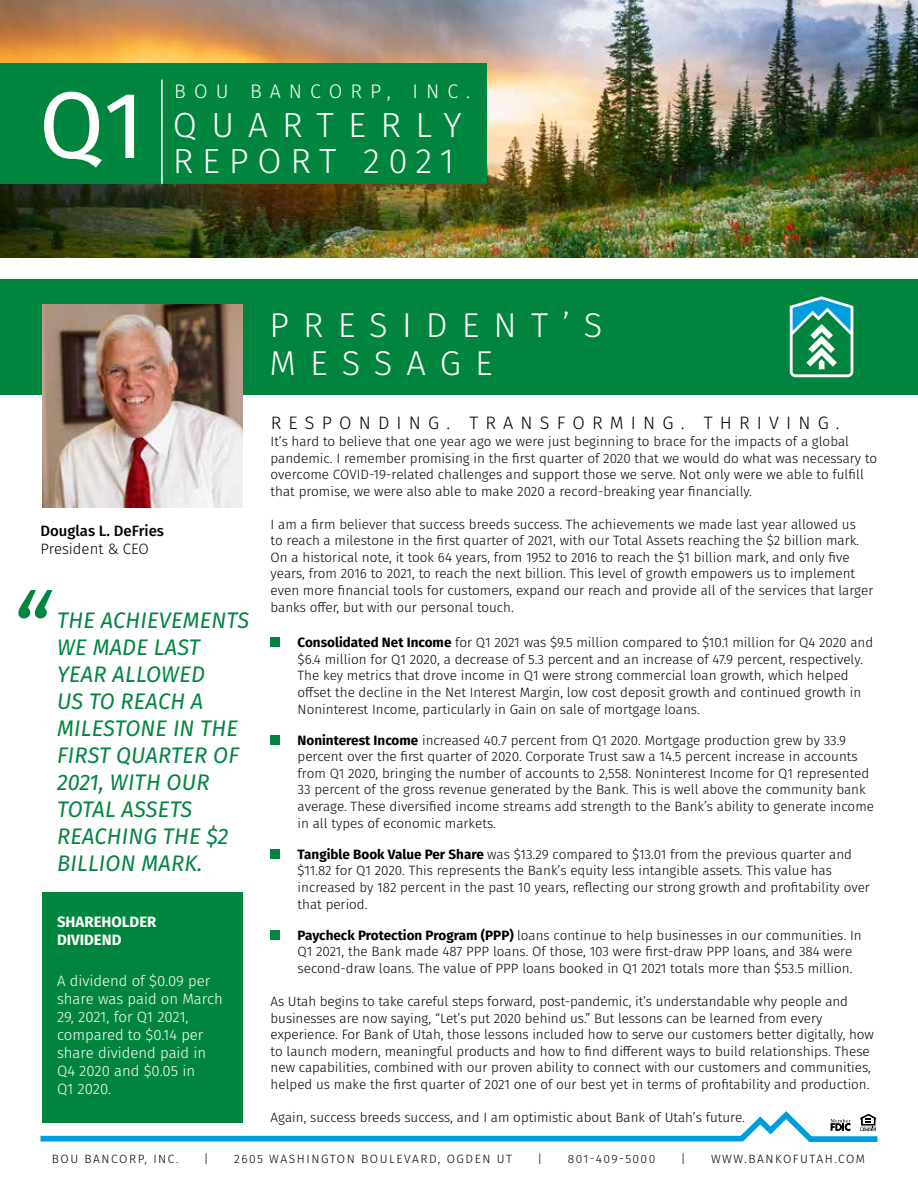
<style>
.page{position:relative;width:918px;height:1188px;background:#fff}
.page>*{position:absolute;margin:0;border:0;box-sizing:border-box;transform-origin:0 0}
.t1{font:94.5px "Fira Sans";color:#fff}
.t2{font:300 34.95px/36.2px "Fira Sans";letter-spacing:.285em;color:#fff}
.t3{font:300 34.5px/37.5px "Fira Sans";letter-spacing:.41em;color:#fff}
.t4{font:italic 22.5px/27px "Fira Sans";letter-spacing:.01em;color:#00853f}
.t5{font:300 19.65px "Fira Sans";letter-spacing:.41em;color:#fff}
.t6{font:300 18px "Fira Sans";letter-spacing:.4em;color:#000}
.t7{font:300 15px/18px "Fira Sans";color:#fff}
.t8{font:700 15px/18px "Fira Sans";color:#fff}
.t9{font:500 15px "Fira Sans";color:#000}
.t10{font:300 15px "Fira Sans";color:#000}
.t11{font:300 13.5px/16.6px "Fira Sans";color:#000}
.t12{font:300 12px "Fira Sans";letter-spacing:.13em;color:#000}
.s1{font-weight:700}
</style>
<div class="page">
<img style="left:0;top:0;width:918px;height:257px">
<div style="left:0;top:63px;width:487px;height:121px;background:#00853f"></div>
<hr style="left:161px;top:80px;width:2px;height:104px;background:#fff">
<svg style="left:40px;top:1111px;width:838px;height:31px"></svg>
<div style="left:271px;top:638px;width:9px;height:9px;background:#00853f"></div>
<div style="left:271px;top:735px;width:9px;height:10px;background:#00853f"></div>
<div style="left:271px;top:849px;width:9px;height:10px;background:#00853f"></div>
<div style="left:271px;top:930px;width:9px;height:10px;background:#00853f"></div>
<div style="left:0;top:279px;width:918px;height:115px;background:#00853f"></div>
<img style="left:42px;top:305px;width:201px;height:202px">
<svg style="left:18px;top:590px;width:34px;height:28px"></svg>
<div style="left:42px;top:892px;width:201px;height:230px;background:#00853f"></div>
<svg style="left:790px;top:296px;width:63px;height:81px"></svg>
<h1 class="t1" style="left:39px;top:54px;width:107px">Q1</h1>
<h3 class="t5" style="left:174px;top:77px;width:297px">BOU BANCORP, INC.</h3>
<h2 class="t2" style="left:173px;top:107px;width:290px">QUARTERLY<br>REPORT 2021</h2>
<h3 class="t3" style="left:270px;top:306px;width:335px">PRESIDENT’S<br>MESSAGE</h3>
<p class="t9" style="left:40px;top:519px;width:125px">Douglas L. DeFries</p>
<p class="t10" style="left:40px;top:538px;width:110px">President &amp; CEO</p>
<h3 class="t4" style="left:57px;top:606px;width:194px">THE ACHIEVEMENTS<br>WE MADE LAST<br>YEAR ALLOWED<br>US TO REACH A<br>MILESTONE IN THE<br>FIRST QUARTER OF<br>2021, WITH OUR<br>TOTAL ASSETS<br>REACHING THE $2<br>BILLION MARK.</h3>
<p class="t8" style="left:57px;top:912px;width:101px">SHAREHOLDER<br>DIVIDEND</p>
<p class="t7" style="left:57px;top:972px;width:168px">A dividend of $0.09 per share was paid on March<br>29, 2021, for Q1 2021, compared to $0.14 per share dividend paid in<br>Q4 2020 and $0.05 in<br>Q1 2020.</p>
<h3 class="t6" style="left:271px;top:410px;width:570px">RESPONDING. TRANSFORMING. THRIVING.</h3>
<p class="t11" style="left:271px;top:433px;width:608px">It’s hard to believe that one year ago we were just beginning to brace for the impacts of a global pandemic. I remember promising in the first quarter of 2020 that we would do what was necessary to overcome COVID-19-related challenges and support those we serve. Not only were we able to fulfill that promise, we were also able to make 2020 a record-breaking year financially.</p>
<p class="t11" style="left:271px;top:516px;width:604px">I am a firm believer that success breeds success. The achievements we made last year allowed us<br>to reach a milestone in the first quarter of 2021, with our Total Assets reaching the $2 billion mark.<br>On a historical note, it took 64 years, from 1952 to 2016 to reach the $1 billion mark, and only five years, from 2016 to 2021, to reach the next billion. This level of growth empowers us to implement even more financial tools for customers, expand our reach and provide all of the services that larger banks offer, but with our personal touch.</p>
<p class="t11" style="left:298px;top:634px;width:577px"><span class="s1">Consolidated Net Income</span> for Q1 2021 was $9.5 million compared to $10.1 million for Q4 2020 and $6.4 million for Q1 2020, a decrease of 5.3 percent and an increase of 47.9 percent, respectively.<br>The key metrics that drove income in Q1 were strong commercial loan growth, which helped offset the decline in the Net Interest Margin, low cost deposit growth and continued growth in Noninterest Income, particularly in Gain on sale of mortgage loans.</p>
<p class="t11" style="left:298px;top:732px;width:578px"><span class="s1">Noninterest Income</span> increased 40.7 percent from Q1 2020. Mortgage production grew by 33.9 percent over the first quarter of 2020. Corporate Trust saw a 14.5 percent increase in accounts from Q1 2020, bringing the number of accounts to 2,558. Noninterest Income for Q1 represented 33 percent of the gross revenue generated by the Bank. This is well above the community bank average. These diversified income streams add strength to the Bank’s ability to generate income in all types of economic markets.</p>
<p class="t11" style="left:298px;top:846px;width:574px"><span class="s1">Tangible Book Value Per Share</span> was $13.29 compared to $13.01 from the previous quarter and $11.82 for Q1 2020. This represents the Bank’s equity less intangible assets. This value has increased by 182 percent in the past 10 years, reflecting our strong growth and profitability over that period.</p>
<p class="t11" style="left:298px;top:927px;width:566px"><span class="s1">Paycheck Protection Program (PPP)</span> loans continue to help businesses in our communities. In<br>Q1 2021, the Bank made 487 PPP loans. Of those, 103 were first-draw PPP loans, and 384 were second-draw loans. The value of PPP loans booked in Q1 2021 totals more than $53.5 million.</p>
<p class="t11" style="left:271px;top:993px;width:605px">As Utah begins to take careful steps forward, post-pandemic, it’s understandable why people and businesses are now saying, “Let’s put 2020 behind us.” But lessons can be learned from every experience. For Bank of Utah, those lessons included how to serve our customers better digitally, how to launch modern, meaningful products and how to find different ways to build relationships. These new capabilities, combined with our proven ability to connect with our customers and communities, helped us make the first quarter of 2021 one of our best yet in terms of profitability and production.</p>
<p class="t11" style="left:271px;top:1109px;width:476px">Again, success breeds success, and I am optimistic about Bank of Utah’s future.</p>
<p class="t12" style="left:52px;top:1150px;width:128px">BOU BANCORP, INC.</p>
<p class="t12" style="left:204px;top:1150px;width:6px">|</p>
<p class="t12" style="left:234px;top:1150px;width:279px">2605 WASHINGTON BOULEVARD, OGDEN UT</p>
<p class="t12" style="left:538px;top:1150px;width:6px">|</p>
<p class="t12" style="left:568px;top:1150px;width:89px">801-409-5000</p>
<p class="t12" style="left:681px;top:1150px;width:6px">|</p>
<p class="t12" style="left:711px;top:1150px;width:156px">WWW.BANKOFUTAH.COM</p>
</div>
